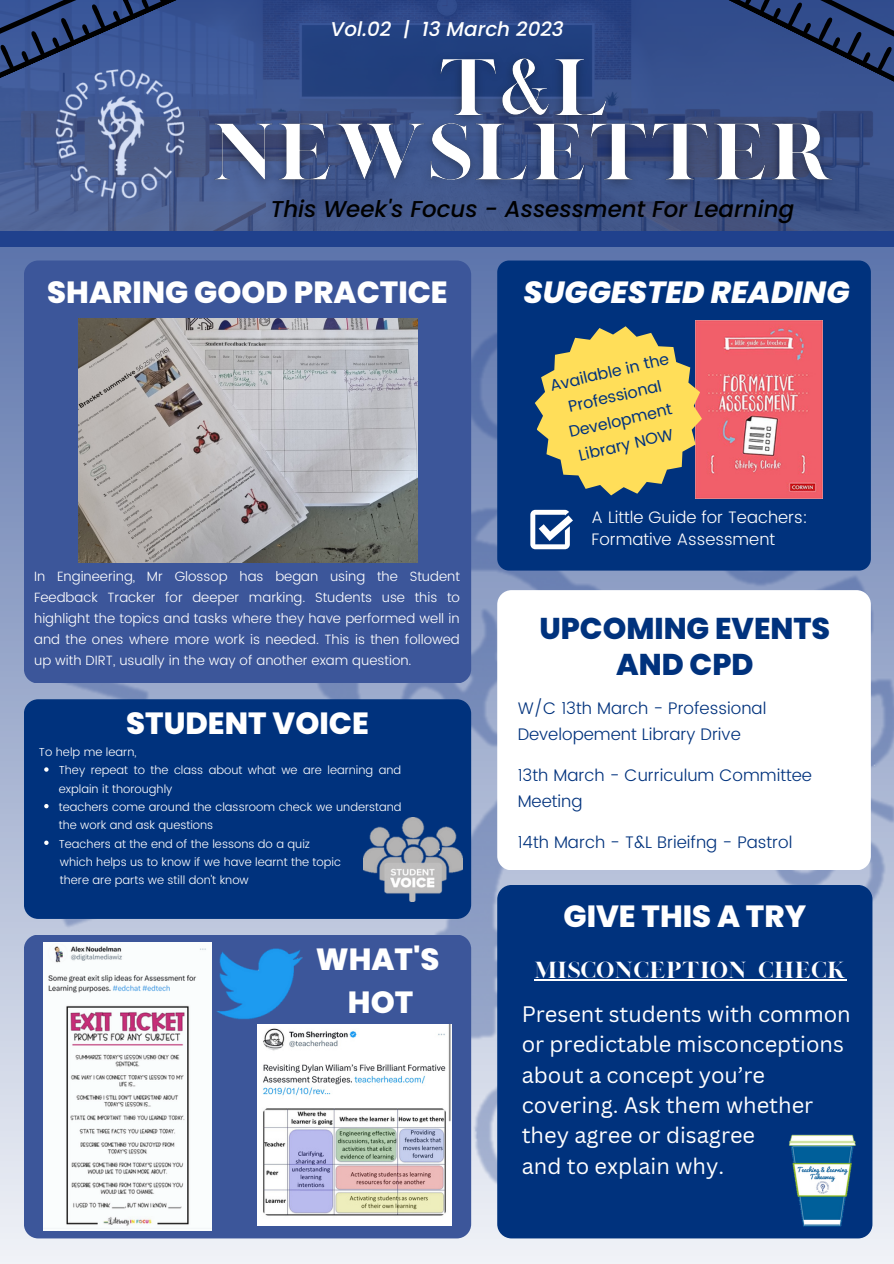
<style>
.page{position:relative;width:894px;height:1264px;background:#fff}
.page>*{position:absolute;margin:0;border:0;box-sizing:border-box;transform-origin:0 0}
.t1{font:800 30.6px/42.8px "Poppins";color:#fff;text-align:center}
.t2{font:italic 800 30.6px "Poppins";color:#fff}
.t3{font:800 30px/36px "Poppins";color:#00327d;text-align:center}
.t4{font:italic 500 22.95px "Poppins";color:#000}
.t5{font:21.75px/30.3px "Canva Sans";color:#fff}
.t6{font:italic 500 19.95px "Poppins";color:#fff}
.t7{font:18.75px "London";color:#fff}
.t8{font:300 16.8px/26.2px "Poppins";color:#00327d}
.t9{font:300 16.65px/22.5px "Poppins";color:#fff}
.t10{font:15.9px/24.8px "Poppins";color:#00327d;text-align:center}
.t11{font:300 13.5px/20.9px "Poppins";color:#fff;text-align:justify}
.t12{font:300 11.55px/18.3px "Poppins";color:#fff}
</style>
<div class="page">
<svg style="left:0;top:0;width:893px;height:231px;background:#39508b"></svg>
<img style="left:0;top:247px;width:893px;height:1016px">
<div style="left:497px;top:260px;width:373px;height:310px;background:#00327d;border-radius:12px"></div>
<div style="left:24px;top:260px;width:447px;height:423px;background:#3c569a;border-radius:14px"></div>
<div style="left:497px;top:590px;width:373px;height:280px;background:#fff;border-radius:14px"></div>
<div style="left:24px;top:934px;width:447px;height:304px;background:#3c569a;border-radius:14px"></div>
<svg style="left:530px;top:510px;width:43px;height:39px"></svg>
<div style="left:0;top:231px;width:893px;height:16px;background:#20418d"></div>
<svg style="left:0;top:0;width:259px;height:108px;background:#324a83"></svg>
<svg style="left:637px;top:0;width:256px;height:113px;background:#2c437a"></svg>
<div style="left:497px;top:885px;width:375px;height:353px;background:#00327d;border-radius:14px"></div>
<div style="left:24px;top:699px;width:447px;height:219px;background:#00327d;border-radius:14px"></div>
<img style="left:43px;top:57px;width:152px;height:153px">
<img style="left:789px;top:1134px;width:67px;height:93px">
<img style="left:363px;top:817px;width:99px;height:84px">
<img style="left:695px;top:320px;width:127px;height:178px">
<svg style="left:535px;top:326px;width:166px;height:169px"></svg>
<img style="left:43px;top:942px;width:168px;height:288px">
<img style="left:257px;top:1024px;width:194px;height:201px">
<img style="left:217px;top:948px;width:85px;height:71px">
<img style="left:78px;top:319px;width:339px;height:243px">
<svg style="left:44px;top:767px;width:5px;height:4px"></svg>
<svg style="left:44px;top:804px;width:5px;height:4px"></svg>
<svg style="left:44px;top:840px;width:5px;height:5px"></svg>
<img style="left:195px;top:30px;width:656px;height:201px">
<hr style="left:534px;top:979px;width:312px;height:2px;background:#fff">
<h3 class="t6" style="left:330px;top:15px;width:235px">Vol.02 | 13 March 2023</h3>
<h3 class="t4" style="left:270px;top:193px;width:525px">This Week's Focus - Assessment For Learning</h3>
<h1 class="t1" style="left:47px;top:271px;width:402px">SHARING GOOD PRACTICE</h1>
<h1 class="t2" style="left:523px;top:271px;width:327px">SUGGESTED READING</h1>
<h3 class="t10" style="left:547px;top:373px;width:123px;rotate:-13deg">Available in the<br>Professional<br>Development<br>Library NOW</h3>
<p class="t11" style="left:34px;top:566px;width:427px">In Engineering, Mr Glossop has began using the Student Feedback Tracker for deeper marking. Students use this to highlight the topics and tasks where they have performed well in and the ones where more work is needed. This is then followed up with DIRT, usually in the way of another exam question.</p>
<h1 class="t1" style="left:126px;top:702px;width:244px">STUDENT VOICE</h1>
<p class="t12" style="left:39px;top:742px;width:99px">To help me learn,</p>
<p class="t12" style="left:59px;top:761px;width:344px">They repeat to the class about what we are learning and explain it thoroughly<br>teachers come around the classroom check we understand the work and ask questions<br>Teachers at the end of the lessons do a quiz</p>
<p class="t12" style="left:60px;top:852px;width:282px">which helps us to know if we have learnt the topic there are parts we still don't know</p>
<h1 class="t1" style="left:316px;top:937px;width:125px">WHAT'S<br>HOT</h1>
<h3 class="t9" style="left:591px;top:506px;width:217px">A Little Guide for Teachers:<br>Formative Assessment</h3>
<h2 class="t3" style="left:539px;top:610px;width:292px">UPCOMING EVENTS<br>AND CPD</h2>
<h3 class="t8" style="left:517px;top:695px;width:250px">W/C 13th March - Professional<br>Developement Library Drive</h3>
<h3 class="t8" style="left:517px;top:762px;width:296px">13th March - Curriculum Committee<br>Meeting</h3>
<h3 class="t8" style="left:517px;top:828px;width:276px">14th March - T&amp;L Brieifng - Pastrol</h3>
<h1 class="t1" style="left:563px;top:894px;width:244px">GIVE THIS A TRY</h1>
<h3 class="t7" style="left:534px;top:957px;width:314px">MISCONCEPTION CHECK</h3>
<h3 class="t5" style="left:521px;top:998px;width:330px">Present students with common or predictable misconceptions about a concept you’re covering. Ask them whether they agree or disagree<br>and to explain why.</h3>
</div>
